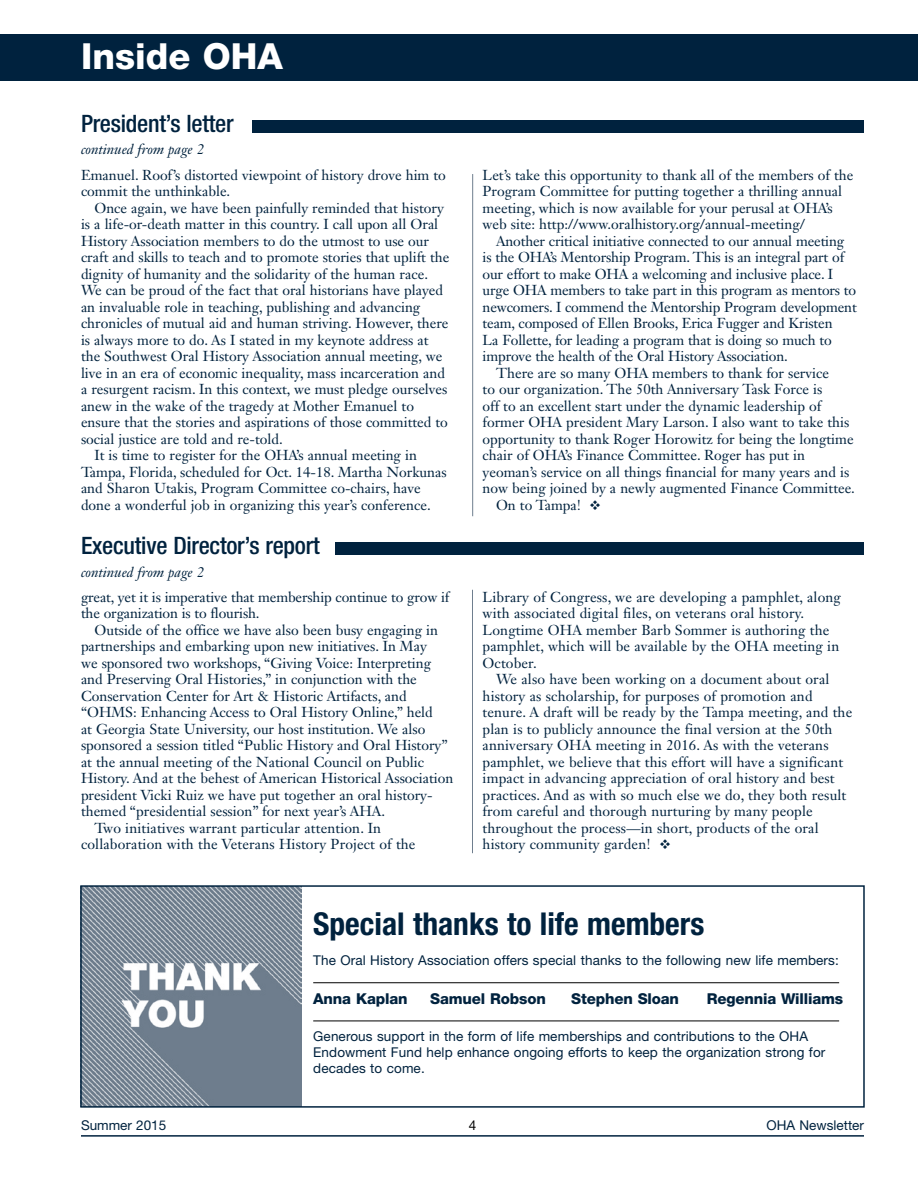
<style>
.page{position:relative;width:918px;height:1188px;background:#fff}
.page>*{position:absolute;margin:0;border:0;box-sizing:border-box;transform-origin:0 0}
.t1{font:800 36px "Helvetica Neue LT Std";color:#fff}
.t2{font:700 condensed 31.5px "Helvetica Neue LT Std";color:#00223e}
.t3{font:500 condensed 24px "Helvetica Neue LT Std";letter-spacing:-.01em;color:#00223e}
.t4{font:800 15px "Helvetica Neue LT Std";letter-spacing:-.01em;color:#00223e}
.t5{font:14.25px/16.5px "Janson Text LT Std";color:#00223e}
.t6{font:italic 14.25px "Janson Text LT Std";color:#00223e}
.t7{font:13.5px/16.2px "Helvetica Neue LT Std";letter-spacing:.01em;color:#00223e}
.t8{font:13.5px "Helvetica Neue LT Std";color:#000}
</style>
<div class="page">
<div style="left:0;top:35px;width:918px;height:46px;background:#00223e"></div>
<hr style="left:81px;top:1135px;width:783px;height:2px;background:#00223e">
<img style="left:83px;top:888px;width:219px;height:217px">
<div style="left:80px;top:885px;width:785px;height:223px;border:2px solid #00223e"></div>
<hr style="left:472px;top:174px;width:1px;height:342px;background:#6f7e8e">
<div style="left:336px;top:542px;width:528px;height:13px;background:#00223e"></div>
<div style="left:253px;top:120px;width:611px;height:13px;background:#00223e"></div>
<hr style="left:472px;top:590px;width:1px;height:263px;background:#6f7e8e">
<hr style="left:313px;top:982px;width:526px;height:1px;background:#000">
<hr style="left:313px;top:1021px;width:526px;height:1px;background:#000">
<h1 class="t1" style="left:81px;top:35px;width:203px">Inside OHA</h1>
<h3 class="t3" style="left:81px;top:109px;width:154px">President’s letter</h3>
<p class="t6" style="left:81px;top:141px;width:125px">continued from page 2</p>
<p class="t5" style="left:81px;top:166px;width:366px">Emanuel. Roof’s distorted viewpoint of history drove him to commit the unthinkable.</p>
<p class="t5" style="left:94px;top:199px;width:351px">Once again, we have been painfully reminded that history</p>
<p class="t5" style="left:81px;top:216px;width:359px">is a life-or-death matter in this country. I call upon all Oral</p>
<p class="t5" style="left:81px;top:232px;width:350px">History Association members to do the utmost to use our</p>
<p class="t5" style="left:81px;top:249px;width:370px">craft and skills to teach and to promote stories that uplift the</p>
<p class="t5" style="left:81px;top:265px;width:349px">dignity of humanity and the solidarity of the human race.</p>
<p class="t5" style="left:81px;top:282px;width:364px">We can be proud of the fact that oral historians have played</p>
<p class="t5" style="left:81px;top:298px;width:341px">an invaluable role in teaching, publishing and advancing</p>
<p class="t5" style="left:81px;top:315px;width:369px">chronicles of mutual aid and human striving. However, there</p>
<p class="t5" style="left:81px;top:331px;width:349px">is always more to do. As I stated in my keynote address at</p>
<p class="t5" style="left:81px;top:348px;width:363px">the Southwest Oral History Association annual meeting, we</p>
<p class="t5" style="left:81px;top:364px;width:366px">live in an era of economic inequality, mass incarceration and</p>
<p class="t5" style="left:81px;top:381px;width:368px">a resurgent racism. In this context, we must pledge ourselves</p>
<p class="t5" style="left:81px;top:397px;width:334px">anew in the wake of the tragedy at Mother Emanuel to</p>
<p class="t5" style="left:81px;top:414px;width:368px">ensure that the stories and aspirations of those committed to</p>
<p class="t5" style="left:81px;top:430px;width:203px">social justice are told and re-told.</p>
<p class="t5" style="left:94px;top:447px;width:324px">It is time to register for the OHA’s annual meeting in</p>
<p class="t5" style="left:81px;top:463px;width:367px">Tampa, Florida, scheduled for Oct. 14-18. Martha Norkunas</p>
<p class="t5" style="left:81px;top:480px;width:341px">and Sharon Utakis, Program Committee co-chairs, have</p>
<p class="t5" style="left:81px;top:496px;width:351px">done a wonderful job in organizing this year’s conference.</p>
<h3 class="t3" style="left:81px;top:531px;width:240px">Executive Director’s report</h3>
<p class="t6" style="left:81px;top:563px;width:125px">continued from page 2</p>
<p class="t5" style="left:81px;top:588px;width:371px">great, yet it is imperative that membership continue to grow if the organization is to flourish.</p>
<p class="t5" style="left:94px;top:621px;width:345px">Outside of the office we have also been busy engaging in</p>
<p class="t5" style="left:81px;top:638px;width:348px">partnerships and embarking upon new initiatives. In May</p>
<p class="t5" style="left:81px;top:654px;width:352px">we sponsored two workshops, “Giving Voice: Interpreting</p>
<p class="t5" style="left:81px;top:671px;width:337px">and Preserving Oral Histories,” in conjunction with the</p>
<p class="t5" style="left:81px;top:687px;width:327px">Conservation Center for Art &amp; Historic Artifacts, and</p>
<p class="t5" style="left:81px;top:704px;width:353px">“OHMS: Enhancing Access to Oral History Online,” held</p>
<p class="t5" style="left:81px;top:720px;width:346px">at Georgia State University, our host institution. We also</p>
<p class="t5" style="left:81px;top:737px;width:368px">sponsored a session titled “Public History and Oral History”</p>
<p class="t5" style="left:81px;top:753px;width:345px">at the annual meeting of the National Council on Public</p>
<p class="t5" style="left:81px;top:770px;width:374px">History. And at the behest of American Historical Association</p>
<p class="t5" style="left:81px;top:786px;width:353px">president Vicki Ruiz we have put together an oral history-</p>
<p class="t5" style="left:81px;top:803px;width:306px">themed “presidential session” for next year’s AHA.</p>
<p class="t5" style="left:94px;top:819px;width:288px">Two initiatives warrant particular attention. In</p>
<p class="t5" style="left:81px;top:836px;width:336px">collaboration with the Veterans History Project of the</p>
<p class="t5" style="left:483px;top:166px;width:372px">Let’s take this opportunity to thank all of the members of the Program Committee for putting together a thrilling annual meeting, which is now available for your perusal at OHA’s web site: http://www.oralhistory.org/annual-meeting/</p>
<p class="t5" style="left:496px;top:232px;width:350px">Another critical initiative connected to our annual meeting</p>
<p class="t5" style="left:483px;top:249px;width:364px">is the OHA’s Mentorship Program. This is an integral part of</p>
<p class="t5" style="left:483px;top:265px;width:352px">our effort to make OHA a welcoming and inclusive place. I</p>
<p class="t5" style="left:483px;top:282px;width:375px">urge OHA members to take part in this program as mentors to</p>
<p class="t5" style="left:483px;top:298px;width:376px">newcomers. I commend the Mentorship Program development</p>
<p class="t5" style="left:483px;top:315px;width:351px">team, composed of Ellen Brooks, Erica Fugger and Kristen</p>
<p class="t5" style="left:483px;top:331px;width:351px">La Follette, for leading a program that is doing so much to</p>
<p class="t5" style="left:483px;top:348px;width:307px">improve the health of the Oral History Association.</p>
<p class="t5" style="left:496px;top:364px;width:334px">There are so many OHA members to thank for service</p>
<p class="t5" style="left:483px;top:381px;width:341px">to our organization. The 50th Anniversary Task Force is</p>
<p class="t5" style="left:483px;top:397px;width:341px">off to an excellent start under the dynamic leadership of</p>
<p class="t5" style="left:483px;top:414px;width:368px">former OHA president Mary Larson. I also want to take this</p>
<p class="t5" style="left:483px;top:430px;width:373px">opportunity to thank Roger Horowitz for being the longtime</p>
<p class="t5" style="left:483px;top:447px;width:324px">chair of OHA’s Finance Committee. Roger has put in</p>
<p class="t5" style="left:483px;top:463px;width:368px">yeoman’s service on all things financial for many years and is</p>
<p class="t5" style="left:483px;top:480px;width:374px">now being joined by a newly augmented Finance Committee.</p>
<p class="t5" style="left:496px;top:496px;width:107px">On to Tampa! ❖</p>
<p class="t5" style="left:483px;top:588px;width:360px">Library of Congress, we are developing a pamphlet, along with associated digital files, on veterans oral history.<br>Longtime OHA member Barb Sommer is authoring the pamphlet, which will be available by the OHA meeting in October.</p>
<p class="t5" style="left:483px;top:671px;width:371px;text-indent:13px">We also have been working on a document about oral history as scholarship, for purposes of promotion and tenure. A draft will be ready by the Tampa meeting, and the plan is to publicly announce the final version at the 50th anniversary OHA meeting in 2016. As with the veterans pamphlet, we believe that this effort will have a significant impact in advancing appreciation of oral history and best practices. And as with so much else we do, they both result from careful and thorough nurturing by many people throughout the process—in short, products of the oral history community garden! ❖</p>
<h2 class="t2" style="left:313px;top:905px;width:393px">Special thanks to life members</h2>
<p class="t7" style="left:313px;top:952px;width:527px">The Oral History Association offers special thanks to the following new life members:</p>
<p class="t4" style="left:313px;top:990px;width:96px">Anna Kaplan</p>
<p class="t4" style="left:430px;top:990px;width:117px">Samuel Robson</p>
<p class="t4" style="left:571px;top:990px;width:109px">Stephen Sloan</p>
<p class="t4" style="left:707px;top:990px;width:138px">Regennia Williams</p>
<p class="t7" style="left:313px;top:1028px;width:514px">Generous support in the form of life memberships and contributions to the OHA<br>Endowment Fund help enhance ongoing efforts to keep the organization strong for decades to come.</p>
<p class="t7" style="left:81px;top:1117px;width:87px">Summer 2015</p>
<p class="t8" style="left:469px;top:1117px;width:9px">4</p>
<p class="t7" style="left:767px;top:1117px;width:99px">OHA Newsletter</p>
</div>
